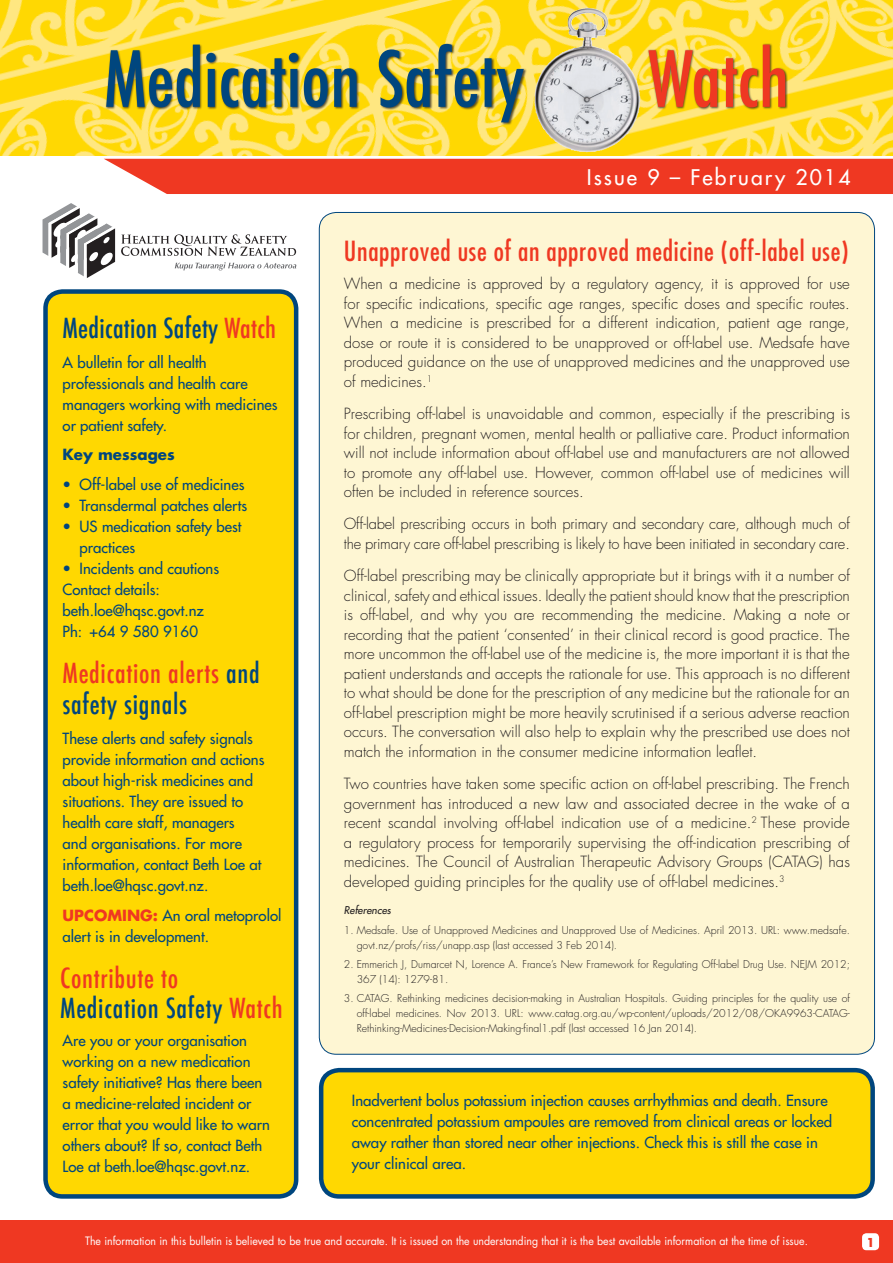
<style>
.page{position:relative;width:893px;height:1263px;background:#fff}
.page>*{position:absolute;margin:0;border:0;box-sizing:border-box;transform-origin:0 0}
.t1{font:500 condensed 27px/31.5px "Futura";letter-spacing:.025em;color:#ef3822}
.t2{font:condensed 27px "Futura";letter-spacing:.025em;color:#ef3822}
.t3{font:500 condensed 27px "Futura";letter-spacing:.01em;color:#00467e}
.t4{font:21px "Futura";letter-spacing:.1em;color:#fff}
.t5{font:300 15px/19.5px "Futura";color:#231f20;text-align:justify}
.t6{font:15px/21px "Futura";color:#00467e}
.t7{font:700 15px "Futura";color:#00467e}
.t8{font:700 12px "Futura";color:#ef3822}
.t9{font:11.25px "Futura";color:#fff;scale:.94 1}
.t10{font:300 10.5px/15px "Futura";color:#231f20}
.t11{font:italic 10.5px "Futura";color:#231f20}
.s1{color:#ef3822}
.s2{color:#00467e}
.s3{font-weight:700;color:#ef3822}
</style>
<div class="page">
<div style="left:319px;top:212px;width:555px;height:842px;background:#fef6d3;border-radius:17px"></div>
<div style="left:0;top:1220px;width:893px;height:43px;background:#ef3822"></div>
<div style="left:46px;top:291px;width:250px;height:905px;background:#ffd801;border-radius:17px"></div>
<div style="left:43px;top:289px;width:255px;height:910px;border:4px solid #00467e;border-radius:17px"></div>
<div style="left:104px;top:159px;width:789px;height:35px;background:#ef3822"></div>
<svg style="left:121px;top:234px;width:175px;height:22px"></svg>
<svg style="left:43px;top:203px;width:72px;height:75px"></svg>
<svg style="left:175px;top:262px;width:121px;height:8px"></svg>
<div style="left:862px;top:1233px;width:17px;height:17px;background:#fff;border-radius:4px"></div>
<img style="left:0;top:0;width:893px;height:156px">
<img style="left:540px;top:8px;width:47px;height:66px">
<div style="left:647px;top:43px;width:141px;height:67px;background:#231f20;opacity:.75"></div>
<svg style="left:648px;top:45px;width:137px;height:62px;background:#ef942f"></svg>
<div style="left:105px;top:43px;width:422px;height:82px;background:#231f20;opacity:.75"></div>
<svg style="left:106px;top:44px;width:418px;height:78px;background:#afac4a"></svg>
<div style="left:321px;top:1070px;width:552px;height:126px;background:#ffd801;border-radius:18px"></div>
<div style="left:319px;top:1068px;width:556px;height:131px;border:4px solid #00467e;border-radius:18px"></div>
<h1 class="t3" style="left:63px;top:311px;width:215px">Medication Safety <span class="s1">Watch</span></h1>
<p class="t6" style="left:63px;top:352px;width:217px">A bulletin for all health professionals and health care managers working with medicines or patient safety.</p>
<p class="t7" style="left:63px;top:444px;width:114px">Key messages</p>
<p class="t6" style="left:63px;top:474px;width:183px">• Off-label use of medicines</p>
<p class="t6" style="left:63px;top:495px;width:186px">• Transdermal patches alerts</p>
<p class="t6" style="left:80px;top:516px;width:163px;text-indent:-17px">• US medication safety best practices</p>
<p class="t6" style="left:63px;top:558px;width:158px">• Incidents and cautions<br>Contact details: beth.loe@hqsc.govt.nz<br>Ph: +64 9 580 9160</p>
<h1 class="t1" style="left:63px;top:657px;width:199px">Medication alerts <span class="s2">and safety signals</span></h1>
<p class="t6" style="left:63px;top:728px;width:203px">These alerts and safety signals provide information and actions about high-risk medicines and situations. They are issued to health care staff, managers<br>and organisations. For more information, contact Beth Loe at beth.loe@hqsc.govt.nz.</p>
<p class="t6" style="left:63px;top:904px;width:220px"><span class="s3">UPCOMING:</span> An oral metoprolol alert is in development.</p>
<h1 class="t1" style="left:60px;top:963px;width:224px;line-height:30px">Contribute to<br><span class="s2">Medication Safety</span> Watch</h1>
<p class="t6" style="left:63px;top:1030px;width:209px">Are you or your organisation working on a new medication safety initiative? Has there been a medicine-related incident or error that you would like to warn others about? If so, contact Beth<br>Loe at beth.loe@hqsc.govt.nz.</p>
<h2 class="t4" style="left:587px;top:163px;width:265px">Issue 9 – February 2014</h2>
<h1 class="t2" style="left:344px;top:234px;width:506px">Unapproved use of an approved medicine (off-label use)</h1>
<p class="t5" style="left:344px;top:274px;width:508px">When a medicine is approved by a regulatory agency, it is approved for use for specific indications, specific age ranges, specific doses and specific routes.<br>When a medicine is prescribed for a different indication, patient age range, dose or route it is considered to be unapproved or off-label use. Medsafe have produced guidance on the use of unapproved medicines and the unapproved use of medicines.<sup>1</sup></p>
<p class="t5" style="left:344px;top:404px;width:508px">Prescribing off-label is unavoidable and common, especially if the prescribing is for children, pregnant women, mental health or palliative care. Product information will not include information about off-label use and manufacturers are not allowed to promote any off-label use. However, common off-label use of medicines will often be included in reference sources.</p>
<p class="t5" style="left:344px;top:514px;width:507px">Off-label prescribing occurs in both primary and secondary care, although much of the primary care off-label prescribing is likely to have been initiated in secondary care.</p>
<p class="t5" style="left:344px;top:566px;width:508px">Off-label prescribing may be clinically appropriate but it brings with it a number of clinical, safety and ethical issues. Ideally the patient should know that the prescription is off-label, and why you are recommending the medicine. Making a note or recording that the patient ‘consented’ in their clinical record is good practice. The more uncommon the off-label use of the medicine is, the more important it is that the patient understands and accepts the rationale for use. This approach is no different to what should be done for the prescription of any medicine but the rationale for an off-label prescription might be more heavily scrutinised if a serious adverse reaction occurs. The conversation will also help to explain why the prescribed use does not match the information in the consumer medicine information leaflet.</p>
<p class="t5" style="left:344px;top:774px;width:508px">Two countries have taken some specific action on off-label prescribing. The French government has introduced a new law and associated decree in the wake of a recent scandal involving off-label indication use of a medicine.<sup>2</sup> These provide a regulatory process for temporarily supervising the off-indication prescribing of medicines. The Council of Australian Therapeutic Advisory Groups (CATAG) has developed guiding principles for the quality use of off-label medicines.<sup>3</sup></p>
<p class="t11" style="left:344px;top:903px;width:48px">References</p>
<p class="t10" style="left:357px;top:922px;width:495px;text-indent:-13px">1. Medsafe. Use of Unapproved Medicines and Unapproved Use of Medicines. April 2013. URL: www.medsafe. govt.nz/profs/riss/unapp.asp (last accessed 3 Feb 2014).</p>
<p class="t10" style="left:357px;top:956px;width:495px;text-indent:-13px">2. Emmerich J, Dumarcet N, Lorence A. France’s New Framework for Regulating Off-label Drug Use. NEJM 2012;<br>367 (14): 1279-81.</p>
<p class="t10" style="left:357px;top:991px;width:495px;text-align:justify;text-indent:-13px">3. CATAG. Rethinking medicines decision-making in Australian Hospitals. Guiding principles for the quality use of off-label medicines. Nov 2013. URL: www.catag.org.au/wp-content/uploads/2012/08/OKA9963-CATAG-Rethinking-Medicines-Decision-Making-final1.pdf (last accessed 16 Jan 2014).</p>
<p class="t6" style="left:352px;top:1089px;width:482px">Inadvertent bolus potassium injection causes arrhythmias and death. Ensure concentrated potassium ampoules are removed from clinical areas or locked away rather than stored near other injections. Check this is still the case in your clinical area.</p>
<p class="t9" style="left:85px;top:1232px;width:770px">The information in this bulletin is believed to be true and accurate. It is issued on the understanding that it is the best available information at the time of issue.</p>
<p class="t8" style="left:866px;top:1234px;width:10px">1</p>
</div>
